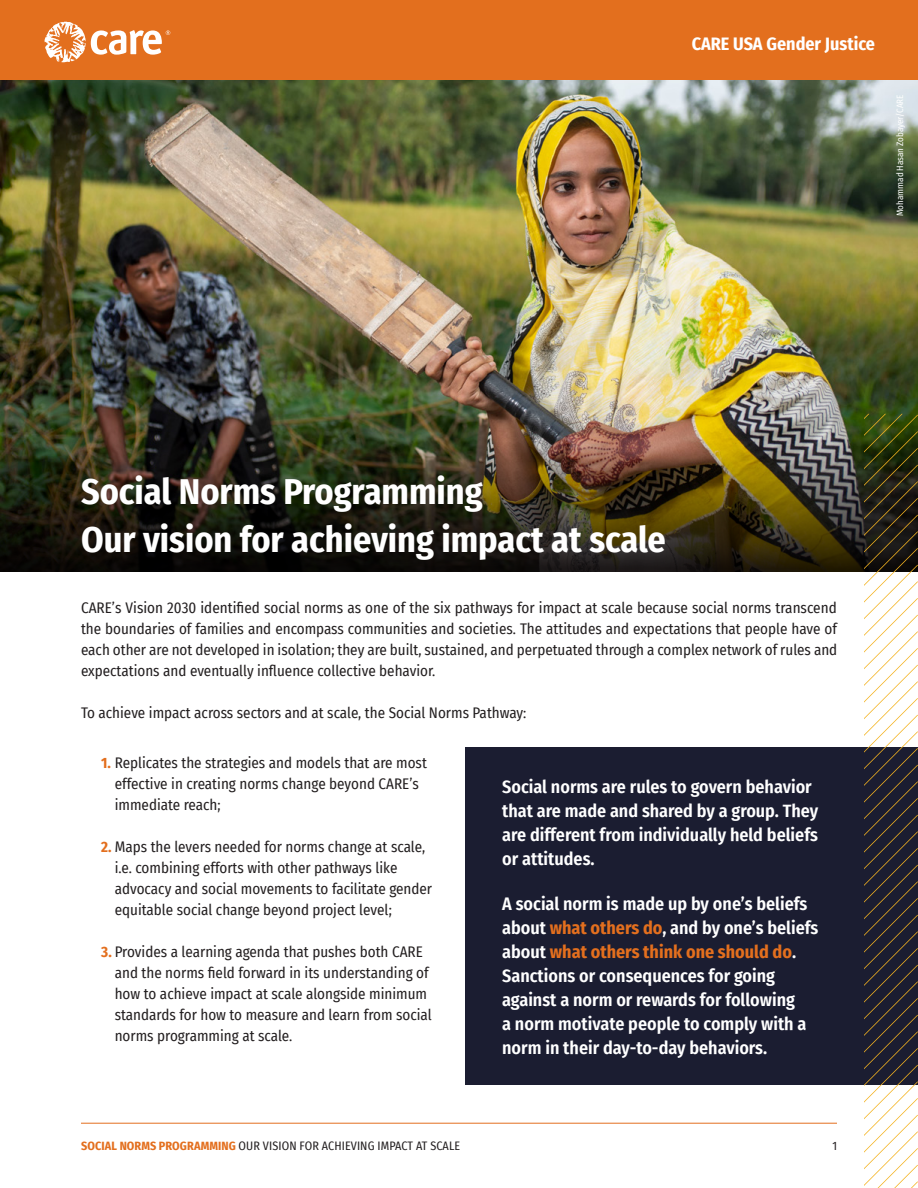
<style>
.page{position:relative;width:918px;height:1188px;background:#fff}
.page>*{position:absolute;margin:0;border:0;box-sizing:border-box;transform-origin:0 0}
.t1{font:700 36px "Fira Sans Condensed";color:#fff}
.t2{font:600 18px/24px "Fira Sans Condensed";color:#fff}
.t3{font:700 18px "Fira Sans Condensed";color:#fff}
.t4{font:15px/21px "Fira Sans Condensed";color:#231f20}
.t5{font:12px "Fira Sans Condensed";letter-spacing:.01em;color:#231f20}
.t6{font:9px "Fira Sans Condensed";color:#fff}
.s1{font-weight:700;color:#e36f1e}
</style>
<div class="page">
<hr style="left:81px;top:1123px;width:756px;height:1px;background:#e36f1e">
<img style="left:0;top:79px;width:918px;height:335px">
<img style="left:0;top:414px;width:864px;height:158px">
<div style="left:466px;top:747px;width:452px;height:338px;background:#1b1d31"></div>
<div style="left:0;top:0;width:918px;height:79px;background:#e36f1e"></div>
<svg style="left:44px;top:22px;width:126px;height:41px"></svg>
<svg style="left:864px;top:414px;width:54px;height:774px"></svg>
<p class="t3" style="left:692px;top:29px;width:185px">CARE USA Gender Justice</p>
<p class="t6" style="left:893px;top:216px;width:123px;rotate:-90deg">Mohammad Hasan Zobayer/CARE</p>
<h1 class="t1" style="left:81px;top:462px;width:403px">Social Norms Programming</h1>
<h1 class="t1" style="left:81px;top:509px;width:586px">Our vision for achieving impact at scale</h1>
<p class="t4" style="left:81px;top:596px;width:758px;text-align:justify">CARE’s Vision 2030 identified social norms as one of the six pathways for impact at scale because social norms transcend the boundaries of families and encompass communities and societies. The attitudes and expectations that people have of each other are not developed in isolation; they are built, sustained, and perpetuated through a complex network of rules and expectations and eventually influence collective behavior.</p>
<p class="t4" style="left:81px;top:701px;width:447px">To achieve impact across sectors and at scale, the Social Norms Pathway:</p>
<p class="t4" style="left:115px;top:752px;width:314px;text-indent:-14px"><span class="s1">1.</span> Replicates the strategies and models that are most effective in creating norms change beyond CARE’s immediate reach;</p>
<p class="t4" style="left:115px;top:836px;width:319px;text-indent:-14px"><span class="s1">2.</span> Maps the levers needed for norms change at scale, i.e. combining efforts with other pathways like advocacy and social movements to facilitate gender equitable social change beyond project level;</p>
<p class="t4" style="left:115px;top:941px;width:319px;text-indent:-14px"><span class="s1">3.</span> Provides a learning agenda that pushes both CARE and the norms field forward in its understanding of how to achieve impact at scale alongside minimum standards for how to measure and learn from social norms programming at scale.</p>
<p class="t2" style="left:502px;top:773px;width:318px">Social norms are rules to govern behavior that are made and shared by a group. They are different from individually held beliefs or attitudes.</p>
<p class="t2" style="left:502px;top:890px;width:318px">A social norm is made up by one’s beliefs about <span class="s1">what others do</span>, and by one’s beliefs about <span class="s1">what others think one should do</span>.<br>Sanctions or consequences for going against a norm or rewards for following<br>a norm motivate people to comply with a norm in their day-to-day behaviors.</p>
<p class="t5" style="left:81px;top:1137px;width:381px"><span class="s1">SOCIAL NORMS PROGRAMMING</span> OUR VISION FOR ACHIEVING IMPACT AT SCALE</p>
<p class="t5" style="left:832px;top:1137px;width:6px">1</p>
</div>
